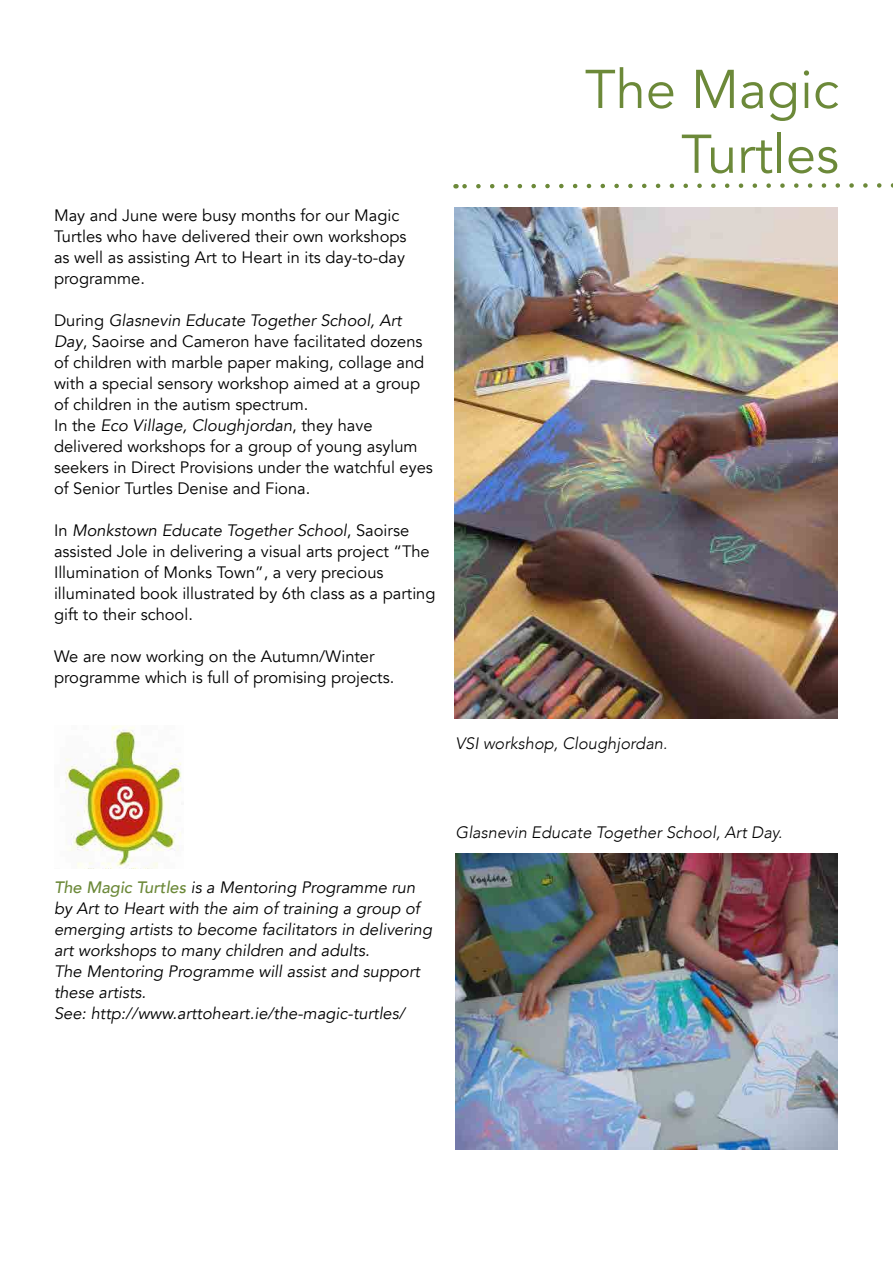
<style>
.page{position:relative;width:893px;height:1263px;background:#fff}
.page>*{position:absolute;margin:0;border:0;box-sizing:border-box;transform-origin:0 0}
.t1{font:54px/64.8px "Avenir";color:#6c8939;text-align:right}
.t2{font:16.5px/21px "Avenir";color:#000}
.t3{font:italic 16.5px/21px "Avenir";color:#000}
.t4{font:italic 300 16.5px "Avenir";color:#000}
.s1{font-style:italic}
.s2{font-weight:500;color:#6c8939}
</style>
<div class="page">
<img style="left:454px;top:207px;width:384px;height:511px">
<img style="left:455px;top:853px;width:382px;height:297px">
<img style="left:65px;top:726px;width:117px;height:143px">
<svg style="left:455px;top:183px;width:427px;height:6px"></svg>
<p class="t2" style="left:54px;top:205px;width:354px">May and June were busy months for our Magic Turtles who have delivered their own workshops as well as assisting Art to Heart in its day-to-day programme.</p>
<p class="t2" style="left:54px;top:310px;width:380px">During <span class="s1">Glasnevin Educate Together School, Art Day</span>, Saoirse and Cameron have facilitated dozens of children with marble paper making, collage and with a special sensory workshop aimed at a group of children in the autism spectrum.<br>In the <span class="s1">Eco Village, Cloughjordan</span>, they have delivered workshops for a group of young asylum seekers in Direct Provisions under the watchful eyes of Senior Turtles Denise and Fiona.</p>
<p class="t2" style="left:54px;top:520px;width:383px">In <span class="s1">Monkstown Educate Together School</span>, Saoirse assisted Jole in delivering a visual arts project “The Illumination of Monks Town”, a very precious illuminated book illustrated by 6th class as a parting gift to their school.</p>
<p class="t2" style="left:54px;top:646px;width:342px">We are now working on the Autumn/Winter programme which is full of promising projects.</p>
<h1 class="t1" style="left:585px;top:58px;width:256px">The Magic<br>Turtles</h1>
<p class="t4" style="left:455px;top:733px;width:213px">VSI workshop, Cloughjordan.</p>
<p class="t3" style="left:54px;top:877px;width:380px"><span class="s2">The Magic Turtles</span> is a Mentoring Programme run by Art to Heart with the aim of training a group of emerging artists to become facilitators in delivering art workshops to many children and adults.<br>The Mentoring Programme will assist and support these artists.<br>See: http://www.arttoheart.ie/the-magic-turtles/</p>
<p class="t4" style="left:455px;top:822px;width:328px">Glasnevin Educate Together School, Art Day.</p>
</div>
